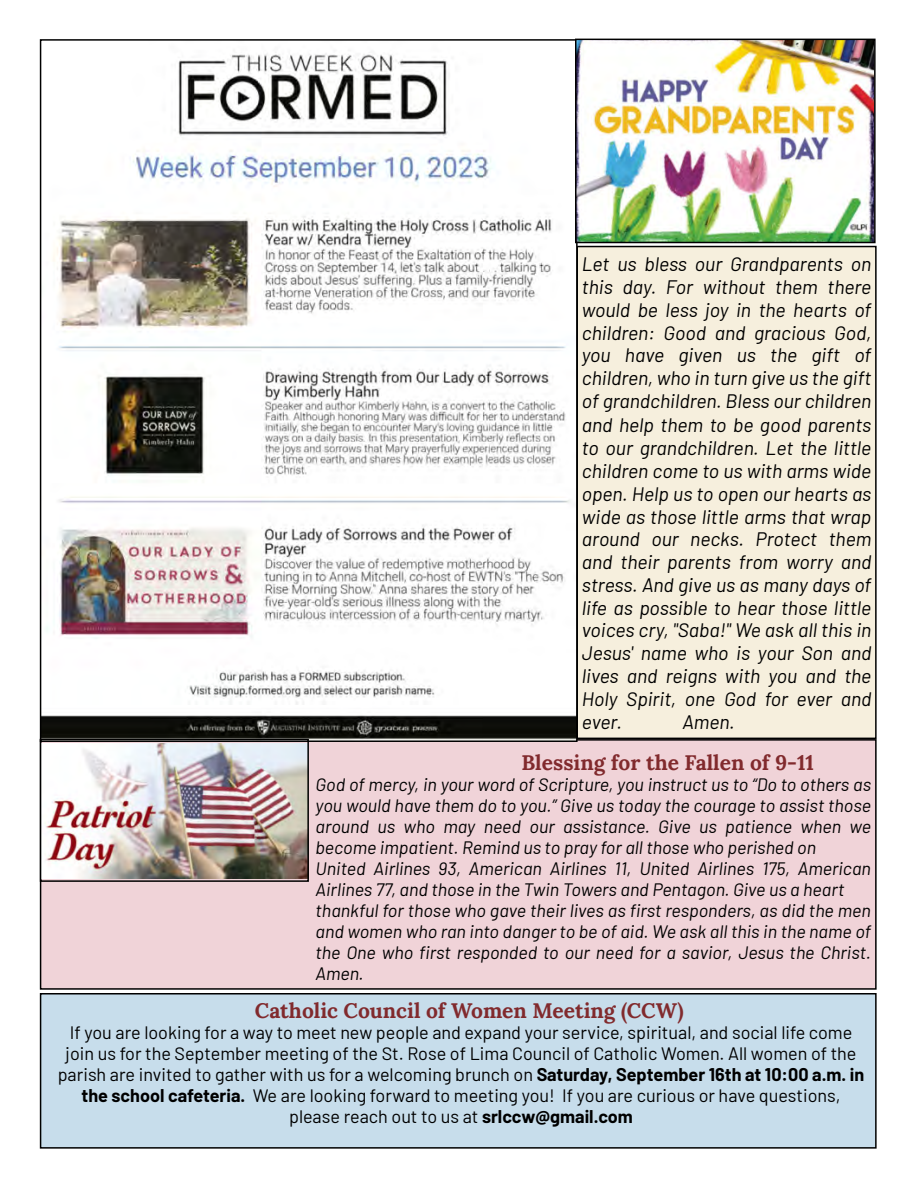
<style>
.page{position:relative;width:918px;height:1188px;background:#fff}
.page>*{position:absolute;margin:0;border:0;box-sizing:border-box;transform-origin:0 0}
.My_Header{font:700 21px "Lora";color:#812a2d}
.Barlow{font:italic 19.5px/23px "Dcblxy Barlow";color:#000;text-align:justify}
.Barlow-2{font:italic 18px/21px "Qhtyhs Barlow";color:#000;text-align:justify}
.Barlow-3{font:18px "Barlow";color:#000}
.s1{font-family:"Qhtyhs Barlow"}
.s2{font-family:"Dcblxy Barlow"}
.s3{font-weight:700}
</style>
<div class="page">
<div style="left:41px;top:994px;width:835px;height:154px;background:#c7ddeb"></div>
<div style="left:40px;top:993px;width:837px;height:156px;border:2px solid #000"></div>
<div style="left:41px;top:740px;width:835px;height:249px;background:#f0d3d8"></div>
<div style="left:40px;top:739px;width:837px;height:251px;border:2px solid #000"></div>
<div style="left:577px;top:247px;width:299px;height:491px;background:#f6efdd"></div>
<div style="left:577px;top:246px;width:300px;height:493px;border:2px solid #000"></div>
<img style="left:43px;top:53px;width:532px;height:686px">
<img style="left:43px;top:743px;width:263px;height:135px">
<div style="left:40px;top:739px;width:269px;height:143px;border:2px solid #000"></div>
<img style="left:578px;top:42px;width:295px;height:198px">
<div style="left:575px;top:39px;width:301px;height:204px;border:2px solid #000"></div>
<p class="Barlow" style="left:582px;top:251px;width:291px">Let us bless our Grandparents on this day. For without them there would be less joy in the hearts of <span class="s1">children: Good and gracious God, you have given us the gift of children, who in turn give us the gift of grandchildren.</span> Bless our children <span class="s1">and help them to be good parents to our grandchildren.</span> Let the little children come to us with arms wide open. Help us to open our hearts as wide as those little arms that wrap around our necks. Protect them and their parents from worry and <span class="s1">stress. And give us as many days of </span>life as possible to hear those little <span class="s1">voices cry, "Saba!" We ask all this in </span>Jesus' name who is your Son and <span class="s1">lives and reigns with you and the Holy Spirit, one God for ever and ever.</span></p>
<p class="Barlow" style="left:682px;top:709px;width:54px">Amen.</p>
<p class="My_Header" style="left:522px;top:747px;width:294px">Blessing for the Fallen of 9-11</p>
<p class="Barlow-2" style="left:316px;top:773px;width:557px">God of mercy, in your word of Scripture, you instruct us to “Do to others as you would have them do to you.” Give us today the courage to assist those around us who may need our assistance. Give us patience when we become impatient. Remind us to pray for all those who perished on</p>
<p class="Barlow-2" style="left:316px;top:857px;width:557px">United Airlines 93, American Airlines 11, United Airlines 175, American<br>Airlines 77, and those in the Twin Towers and Pentagon. Give us a heart</p>
<p class="Barlow-2" style="left:316px;top:899px;width:557px">thankful for those who gave their lives as first responders, as did the men and women who ran into danger to be of aid. We ask all this in the name of the One who first responded to our need for a savior, Jesus the Christ.<br><span class="s2">Amen.</span></p>
<p class="My_Header" style="left:255px;top:995px;width:430px">Catholic Council of Women Meeting (CCW)</p>
<p class="Barlow-3" style="left:70px;top:1020px;width:784px">If you are looking for a way to meet new people and expand your service, spiritual, and social life come</p>
<p class="Barlow-3" style="left:66px;top:1041px;width:792px">join us for the September meeting of the St. Rose of Lima Council of Catholic Women. All women of the</p>
<p class="Barlow-3" style="left:58px;top:1062px;width:808px">parish are invited to gather with us for a welcoming brunch on <span class="s3">Saturday, September 16th at 10:00 a.m. in</span></p>
<p class="Barlow-3" style="left:82px;top:1083px;width:761px"><span class="s3">the school cafeteria.</span> We are looking forward to meeting you! If you are curious or have questions,</p>
<p class="Barlow-3" style="left:289px;top:1104px;width:345px">please reach out to us at <span class="s3">srlccw@gmail.com</span></p>
</div>
